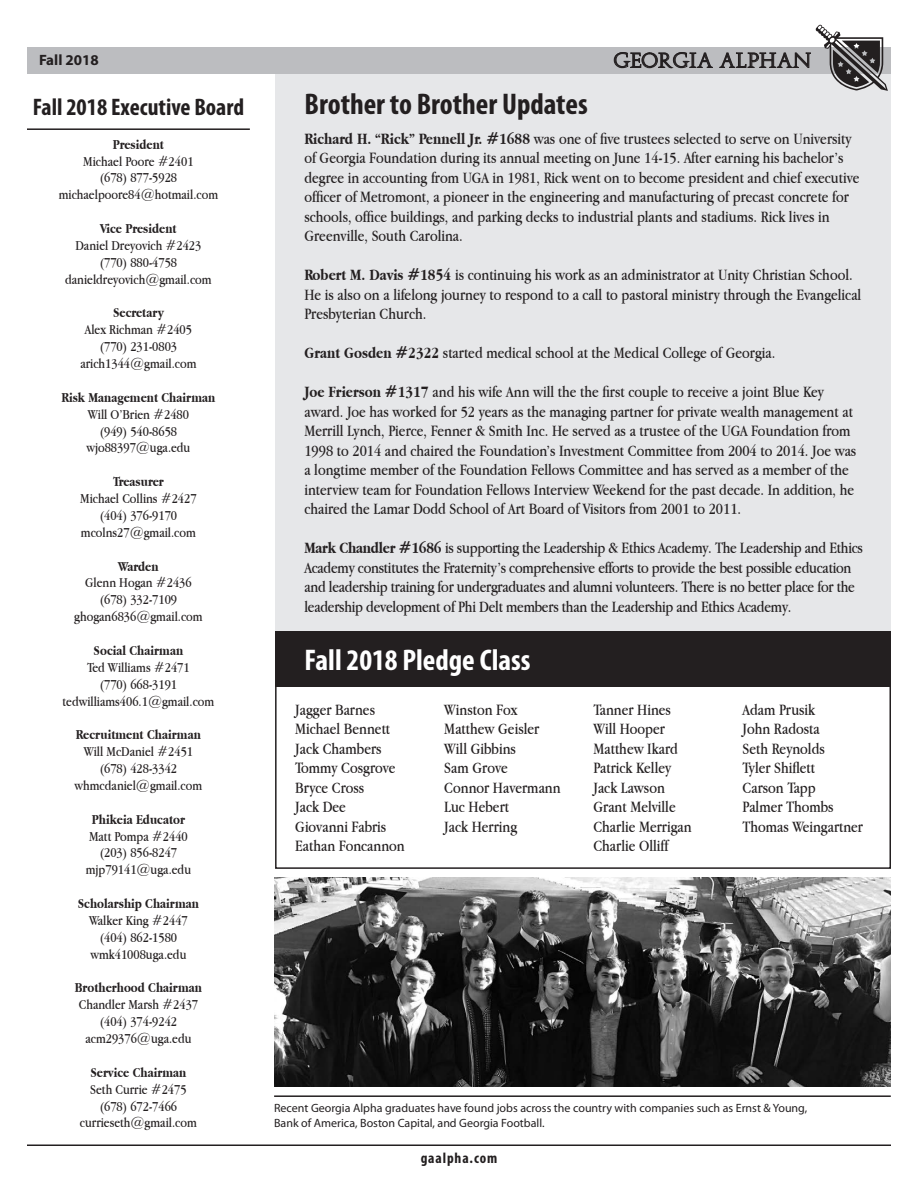
<style>
.page{position:relative;width:918px;height:1188px;background:#fff}
.page>*{position:absolute;margin:0;border:0;box-sizing:border-box;transform-origin:0 0}
.t1{font:700 condensed 30px "Myriad Pro";color:#231f20}
.t2{font:700 condensed 30px "Myriad Pro";color:#fff}
.t3{font:700 condensed 24px "Myriad Pro";color:#231f20}
.t4{font:19.5px "Augustus";color:#231f20}
.t5{font:16.5px/19.5px "Apple Garamond";color:#231f20}
.t6{font:700 condensed 15px "Myriad Pro";letter-spacing:.06em;color:#231f20}
.t7{font:700 15px "Myriad Pro";color:#231f20}
.t8{font:14.25px/16.8px "Apple Garamond";color:#231f20;text-align:center}
.t9{font:700 14.25px/16.8px "Apple Garamond";color:#231f20}
.t10{font:12px "Myriad Pro";color:#231f20}
.s1{font-weight:700}
.s2{font-weight:400}
</style>
<div class="page">
<div style="left:275px;top:64px;width:616px;height:572px;background:#e6e7e9"></div>
<div style="left:27px;top:47px;width:864px;height:27px;background:#bcbdc0"></div>
<svg style="left:614px;top:25px;width:274px;height:66px"></svg>
<hr style="left:27px;top:1144px;width:864px;height:2px;background:#231f20">
<hr style="left:27px;top:128px;width:223px;height:2px;background:#231f20">
<hr style="left:274px;top:1095px;width:617px;height:2px;background:#231f20">
<img style="left:274px;top:878px;width:617px;height:208px">
<div style="left:275px;top:632px;width:616px;height:55px;background:#231f20"></div>
<div style="left:275px;top:636px;width:616px;height:233px;border:2px solid #231f20"></div>
<p class="t7" style="left:39px;top:50px;width:61px">Fall 2018</p>
<p class="t4" style="left:614px;top:49px;width:199px">GEORGIA ALPHAN</p>
<p class="t3" style="left:33px;top:92px;width:213px">Fall 2018 Executive Board</p>
<p class="t8" style="left:83px;top:135px;width:112px"><span class="s1">President<br></span>Michael Poore #2401</p>
<p class="t8" style="left:100px;top:169px;width:79px">(678) 877-5928</p>
<p class="t8" style="left:59px;top:186px;width:161px">michaelpoore84@hotmail.com</p>
<p class="t9" style="left:100px;top:220px;width:78px">Vice President</p>
<p class="t8" style="left:76px;top:237px;width:127px">Daniel Dreyovich #2423</p>
<p class="t8" style="left:100px;top:254px;width:79px">(770) 880-4758</p>
<p class="t8" style="left:65px;top:270px;width:148px">danieldreyovich@gmail.com</p>
<p class="t9" style="left:113px;top:304px;width:52px">Secretary</p>
<p class="t8" style="left:85px;top:321px;width:109px">Alex Richman #2405</p>
<p class="t8" style="left:100px;top:338px;width:79px">(770) 231-0803</p>
<p class="t8" style="left:80px;top:355px;width:118px">arich1344@gmail.com</p>
<p class="t9" style="left:62px;top:389px;width:155px">Risk Management Chairman</p>
<p class="t8" style="left:88px;top:405px;width:103px">Will O’Brien #2480</p>
<p class="t8" style="left:100px;top:422px;width:79px">(949) 540-8658</p>
<p class="t8" style="left:86px;top:439px;width:106px">wjo88397@uga.edu</p>
<p class="t9" style="left:113px;top:473px;width:52px">Treasurer</p>
<p class="t8" style="left:80px;top:490px;width:118px">Michael Collins #2427</p>
<p class="t8" style="left:100px;top:507px;width:79px">(404) 376-9170</p>
<p class="t8" style="left:81px;top:524px;width:117px">mcolns27@gmail.com</p>
<p class="t9" style="left:118px;top:558px;width:42px">Warden</p>
<p class="t8" style="left:85px;top:574px;width:108px">Glenn Hogan #2436</p>
<p class="t8" style="left:100px;top:591px;width:79px">(678) 332-7109</p>
<p class="t8" style="left:74px;top:608px;width:130px">ghogan6836@gmail.com</p>
<p class="t9" style="left:94px;top:642px;width:91px">Social Chairman</p>
<p class="t8" style="left:87px;top:659px;width:104px">Ted Williams #2471</p>
<p class="t8" style="left:100px;top:675px;width:79px">(770) 668-3191</p>
<p class="t8" style="left:63px;top:692px;width:153px">tedwilliams406.1@gmail.com</p>
<p class="t9" style="left:76px;top:726px;width:126px">Recruitment Chairman</p>
<p class="t8" style="left:84px;top:743px;width:111px">Will McDaniel #2451</p>
<p class="t8" style="left:100px;top:760px;width:79px">(678) 428-3342</p>
<p class="t8" style="left:75px;top:777px;width:129px">whmcdaniel@gmail.com</p>
<p class="t9" style="left:92px;top:811px;width:95px">Phikeia Educator</p>
<p class="t8" style="left:89px;top:827px;width:100px">Matt Pompa #2440</p>
<p class="t8" style="left:100px;top:844px;width:79px">(203) 856-8247</p>
<p class="t8" style="left:86px;top:861px;width:107px">mjp79141@uga.edu</p>
<p class="t9" style="left:78px;top:895px;width:123px">Scholarship Chairman</p>
<p class="t8" style="left:89px;top:912px;width:100px">Walker King #2447</p>
<p class="t8" style="left:100px;top:929px;width:79px">(404) 862-1580</p>
<p class="t8" style="left:90px;top:945px;width:98px">wmk41008uga.edu</p>
<p class="t9" style="left:75px;top:979px;width:129px">Brotherhood Chairman<br><span class="s2">Chandler Marsh #2437</span></p>
<p class="t8" style="left:100px;top:1013px;width:79px">(404) 374-9242</p>
<p class="t8" style="left:85px;top:1030px;width:108px">acm29376@uga.edu</p>
<p class="t9" style="left:90px;top:1064px;width:98px">Service Chairman</p>
<p class="t8" style="left:90px;top:1080px;width:98px">Seth Currie #2475</p>
<p class="t8" style="left:100px;top:1097px;width:79px">(678) 672-7466</p>
<p class="t8" style="left:80px;top:1114px;width:118px">currieseth@gmail.com</p>
<p class="t1" style="left:305px;top:85px;width:285px">Brother to Brother Updates</p>
<p class="t5" style="left:304px;top:128px;width:557px"><span class="s1">Richard H. “Rick” Pennell Jr. #1688</span> was one of five trustees selected to serve on University of Georgia Foundation during its annual meeting on June 14-15. After earning his bachelor’s degree in accounting from UGA in 1981, Rick went on to become president and chief executive officer of Metromont, a pioneer in the engineering and manufacturing of precast concrete for schools, office buildings, and parking decks to industrial plants and stadiums. Rick lives in Greenville, South Carolina.</p>
<p class="t5" style="left:304px;top:265px;width:558px"><span class="s1">Robert M. Davis #1854</span> is continuing his work as an administrator at Unity Christian School.<br>He is also on a lifelong journey to respond to a call to pastoral ministry through the Evangelical<br>Presbyterian Church.</p>
<p class="t5" style="left:304px;top:343px;width:472px"><span class="s1">Grant Gosden #2322</span> started medical school at the Medical College of Georgia.</p>
<p class="t5" style="left:304px;top:382px;width:553px"><span class="s1">Joe Frierson #1317</span> and his wife Ann will the the first couple to receive a joint Blue Key award. Joe has worked for 52 years as the managing partner for private wealth management at Merrill Lynch, Pierce, Fenner &amp; Smith Inc. He served as a trustee of the UGA Foundation from 1998 to 2014 and chaired the Foundation’s Investment Committee from 2004 to 2014. Joe was a longtime member of the Foundation Fellows Committee and has served as a member of the interview team for Foundation Fellows Interview Weekend for the past decade. In addition, he chaired the Lamar Dodd School of Art Board of Visitors from 2001 to 2011.</p>
<p class="t5" style="left:304px;top:538px;width:560px"><span class="s1">Mark Chandler #1686</span> is supporting the Leadership &amp; Ethics Academy. The Leadership and Ethics Academy constitutes the Fraternity’s comprehensive efforts to provide the best possible education and leadership training for undergraduates and alumni volunteers. There is no better place for the leadership development of Phi Delt members than the Leadership and Ethics Academy.</p>
<p class="t2" style="left:305px;top:641px;width:227px">Fall 2018 Pledge Class</p>
<p class="t5" style="left:295px;top:700px;width:81px">Jagger Barnes</p>
<p class="t5" style="left:295px;top:719px;width:97px">Michael Bennett</p>
<p class="t5" style="left:295px;top:739px;width:88px">Jack Chambers</p>
<p class="t5" style="left:295px;top:758px;width:102px">Tommy Cosgrove</p>
<p class="t5" style="left:295px;top:778px;width:71px">Bryce Cross</p>
<p class="t5" style="left:295px;top:797px;width:52px">Jack Dee</p>
<p class="t5" style="left:295px;top:817px;width:93px">Giovanni Fabris</p>
<p class="t5" style="left:295px;top:836px;width:111px">Eathan Foncannon</p>
<p class="t5" style="left:444px;top:700px;width:75px">Winston Fox</p>
<p class="t5" style="left:444px;top:719px;width:96px">Matthew Geisler</p>
<p class="t5" style="left:444px;top:739px;width:73px">Will Gibbins</p>
<p class="t5" style="left:444px;top:758px;width:65px">Sam Grove</p>
<p class="t5" style="left:444px;top:778px;width:118px">Connor Havermann</p>
<p class="t5" style="left:444px;top:797px;width:66px">Luc Hebert</p>
<p class="t5" style="left:444px;top:817px;width:74px">Jack Herring</p>
<p class="t5" style="left:593px;top:700px;width:79px">Tanner Hines</p>
<p class="t5" style="left:593px;top:719px;width:73px">Will Hooper</p>
<p class="t5" style="left:593px;top:739px;width:86px">Matthew Ikard</p>
<p class="t5" style="left:593px;top:758px;width:79px">Patrick Kelley</p>
<p class="t5" style="left:593px;top:778px;width:73px">Jack Lawson</p>
<p class="t5" style="left:593px;top:797px;width:84px">Grant Melville</p>
<p class="t5" style="left:593px;top:817px;width:100px">Charlie Merrigan</p>
<p class="t5" style="left:593px;top:836px;width:76px">Charlie Olliff</p>
<p class="t5" style="left:743px;top:700px;width:74px">Adam Prusik</p>
<p class="t5" style="left:743px;top:719px;width:79px">John Radosta</p>
<p class="t5" style="left:743px;top:739px;width:84px">Seth Reynolds</p>
<p class="t5" style="left:743px;top:758px;width:74px">Tyler Shiflett</p>
<p class="t5" style="left:743px;top:778px;width:75px">Carson Tapp</p>
<p class="t5" style="left:743px;top:797px;width:93px">Palmer Thombs</p>
<p class="t5" style="left:743px;top:817px;width:122px">Thomas Weingartner</p>
<p class="t10" style="left:274px;top:1101px;width:535px">Recent Georgia Alpha graduates have found jobs across the country with companies such as Ernst &amp; Young,</p>
<p class="t10" style="left:274px;top:1115px;width:272px">Bank of America, Boston Capital, and Georgia Football.</p>
<p class="t6" style="left:421px;top:1149px;width:78px">gaalpha.com</p>
</div>
